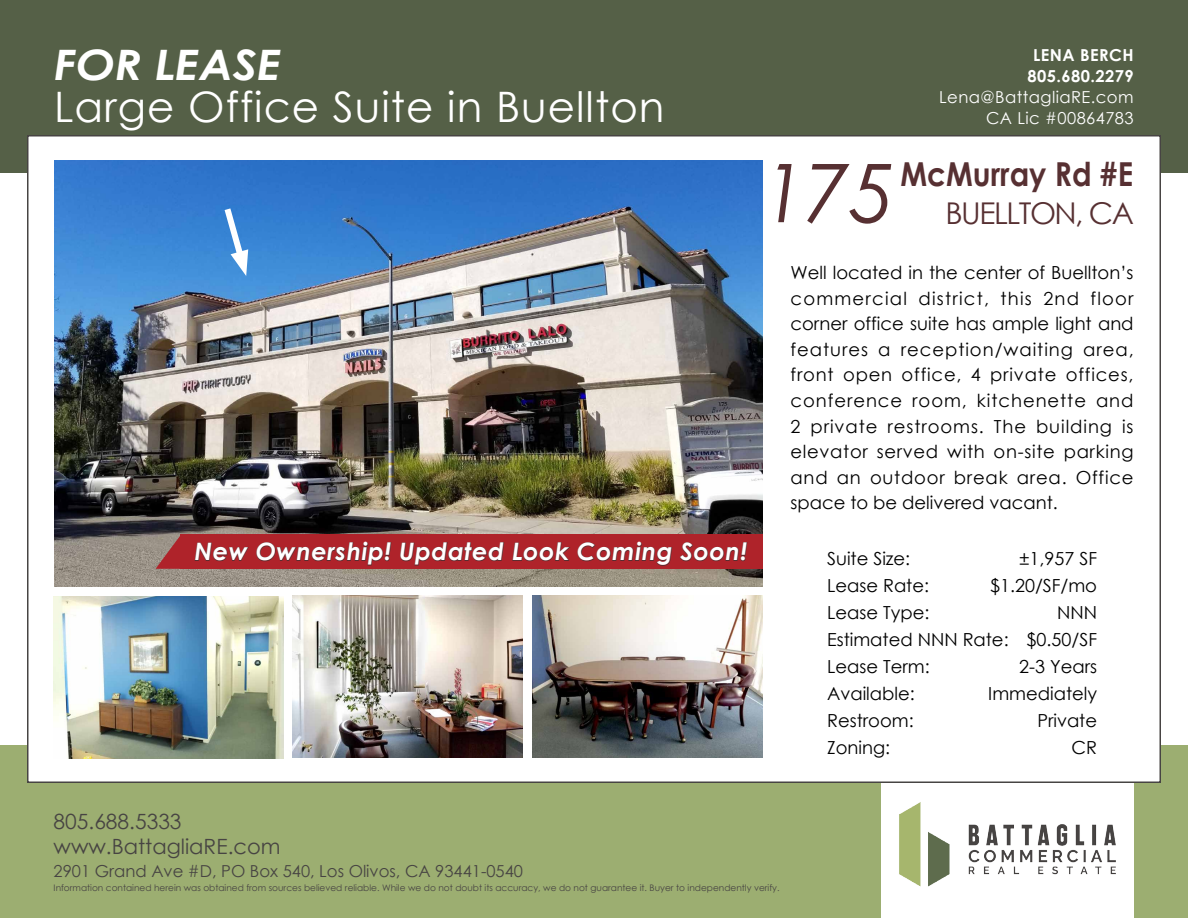
<style>
.page{position:relative;width:1188px;height:918px;background:#fff}
.page>*{position:absolute;margin:0;border:0;box-sizing:border-box;transform-origin:0 0}
.t1{font:italic 81px "Century Gothic";color:#573032}
.t2{font:42px "Century Gothic";letter-spacing:.025em;color:#fff}
.t3{font:italic 700 42px "Century Gothic";color:#fff;scale:1.1 1}
.t4{font:700 33px "Century Gothic";color:#573032;scale:.9 1}
.t5{font:30px "Century Gothic";color:#573032}
.t6{font:italic 700 24px "Century Gothic";letter-spacing:.025em;color:#fff}
.t7{font:21px/25.2px "Century Gothic";color:#474443}
.t8{font:18px/25.5px "Century Gothic";color:#000;text-align:justify}
.t9{font:16.5px "Century Gothic";color:#474443}
.t10{font:16.5px/21px "Century Gothic";letter-spacing:.025em;color:#fff;text-align:right}
.t11{font:700 16.5px/21px "Century Gothic";letter-spacing:.025em;color:#fff;text-align:center}
.t12{font:9px "Century Gothic";color:#474443}
</style>
<div class="page">
<div style="left:0;top:0;width:1188px;height:173px;background:#556047"></div>
<div style="left:0;top:745px;width:1188px;height:173px;background:#9cae71"></div>
<img style="left:882px;top:783px;width:251px;height:135px">
<div style="left:27px;top:135px;width:1134px;height:648px;background:#fff;border:2px solid #474443"></div>
<img style="left:54px;top:596px;width:230px;height:162px">
<img style="left:293px;top:595px;width:230px;height:162px">
<img style="left:533px;top:595px;width:230px;height:162px">
<img style="left:54px;top:161px;width:709px;height:425px">
<svg style="left:220px;top:202px;width:30px;height:74px"></svg>
<div style="left:180px;top:534px;width:583px;height:35px;background:#af232a"></div>
<svg style="left:156px;top:534px;width:93px;height:35px"></svg>
<svg style="left:256px;top:542px;width:136px;height:24px"></svg>
<svg style="left:400px;top:542px;width:105px;height:24px"></svg>
<svg style="left:512px;top:542px;width:58px;height:19px"></svg>
<svg style="left:577px;top:542px;width:96px;height:24px"></svg>
<svg style="left:679px;top:542px;width:69px;height:20px"></svg>
<h2 class="t3" style="left:54px;top:33px;width:208px">For lease</h2>
<h2 class="t2" style="left:54px;top:77px;width:612px">Large Office Suite in Buellton</h2>
<h3 class="t6" style="left:194px;top:533px;width:554px">New Ownership! Updated Look Coming Soon!</h3>
<p class="t11" style="left:1027px;top:43px;width:108px">LENA BERCH<br>805.680.2279</p>
<p class="t10" style="left:939px;top:86px;width:196px">Lena@BattagliaRE.com<br>CA Lic #00864783</p>
<h1 class="t1" style="left:762px;top:136px;width:135px">175</h1>
<h3 class="t4" style="left:900px;top:149px;width:256px">MCMURRAY RD #E</h3>
<h3 class="t5" style="left:946px;top:192px;width:51px">Buellton</h3>
<h3 class="t5" style="left:1075px;top:192px;width:60px">, CA</h3>
<p class="t8" style="left:791px;top:260px;width:345px">Well located in the center of Buellton’s commercial district, this 2nd floor corner office suite has ample light and features a reception/waiting area, front open office, 4 private offices, conference room, kitchenette and 2 private restrooms. The building is elevator served with on-site parking and an outdoor break area. Office space to be delivered vacant.</p>
<p class="t8" style="left:827px;top:545px;width:85px">Suite Size:</p>
<p class="t8" style="left:1020px;top:545px;width:79px">±1,957 SF</p>
<p class="t8" style="left:827px;top:572px;width:103px">Lease Rate:</p>
<p class="t8" style="left:990px;top:572px;width:108px">$1.20/SF/mo</p>
<p class="t8" style="left:827px;top:599px;width:104px">Lease Type:</p>
<p class="t8" style="left:827px;top:599px;width:272px;line-height:27px;text-indent:230px">NNN Estimated NNN Rate: $0.50/SF Lease Term:</p>
<p class="t8" style="left:1019px;top:653px;width:79px">2-3 Years</p>
<p class="t8" style="left:827px;top:680px;width:89px">Available:</p>
<p class="t8" style="left:988px;top:680px;width:110px">Immediately</p>
<p class="t8" style="left:827px;top:707px;width:88px">Restroom:</p>
<p class="t8" style="left:1037px;top:707px;width:61px">Private</p>
<p class="t8" style="left:827px;top:734px;width:65px">Zoning:</p>
<p class="t8" style="left:1072px;top:734px;width:27px">CR</p>
<p class="t7" style="left:54px;top:808px;width:228px">805.688.5333 www.BattagliaRE.com</p>
<p class="t9" style="left:54px;top:859px;width:471px">2901 Grand Ave #D, PO Box 540, Los Olivos, CA 93441-0540</p>
<p class="t12" style="left:54px;top:881px;width:727px">Information contained herein was obtained from sources believed reliable. While we do not doubt its accuracy, we do not guarantee it. Buyer to independently verify.</p>
</div>
